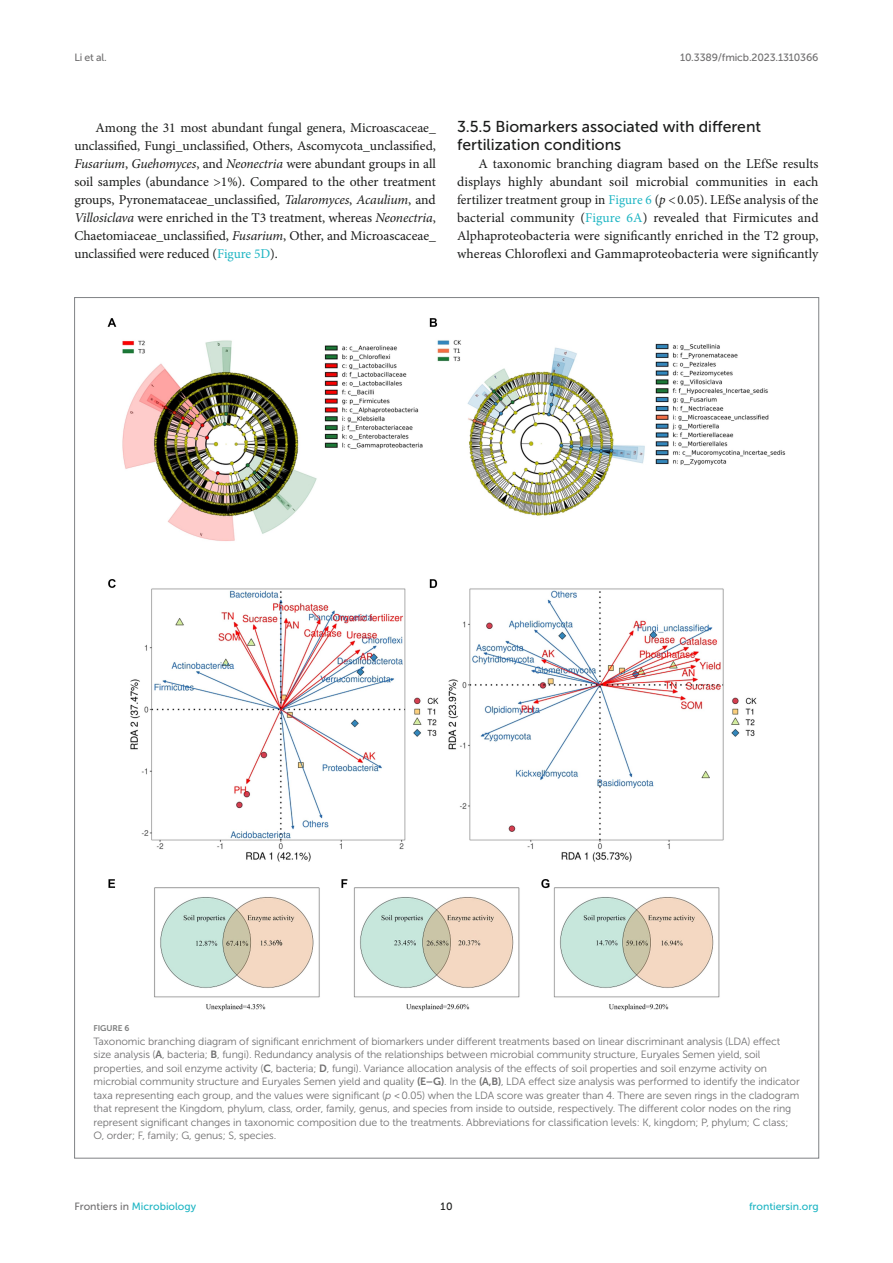
<style>
.page{position:relative;width:893px;height:1263px;background:#fff}
.page>*{position:absolute;margin:0;border:0;box-sizing:border-box;transform-origin:0 0}
.HEAD_3{font:15.75px/18px "Museo Sans 500";color:#1b1c1b}
.TEXT{font:13.5px/18px "Minion Pro";letter-spacing:-.005em;color:#1b1c1b;text-align:justify}
.TEXT_FLUSH{font:13.5px/18px "Minion Pro";letter-spacing:.005em;color:#1b1c1b;text-align:justify}
.FIG_LEG{font:10.5px/13.5px "Museo Sans 300";letter-spacing:-.01em;color:#706f70}
.t1{font:10.5px "Museo Sans 500";color:#1db5c3}
.t2{font:10.5px "Museo Sans 500";letter-spacing:-.015em;color:#706f70}
.t3{font:10.5px "Museo Sans 500";color:#1b1c1b}
.FIG_HD{font:8.25px "Museo Sans 700";letter-spacing:-.01em;color:#7e7f7f}
.s1{font-style:italic}
.s2{color:#1db5c3}
.s3{font-family:"Museo Sans 700"}
.s4{color:#706f70}
</style>
<div class="page">
<img style="left:107px;top:318px;width:679px;height:693px">
<p class="t2" style="left:74px;top:51px;width:34px">Li et al.</p>
<p class="t2" style="left:680px;top:51px;width:140px">10.3389/fmicb.2023.1310366</p>
<p class="TEXT" style="left:74px;top:119px;width:363px;text-indent:21px">Among the 31 most abundant fungal genera, Microascaceae_ unclassified, Fungi_unclassified, Others, Ascomycota_unclassified, <span class="s1">Fusarium</span>, <span class="s1">Guehomyces</span>, and <span class="s1">Neonectria</span> were abundant groups in all soil samples (abundance &gt;1%). Compared to the other treatment groups, Pyronemataceae_unclassified, <span class="s1">Talaromyces</span>, <span class="s1">Acaulium</span>, and <span class="s1">Villosiclava</span> were enriched in the T3 treatment, whereas <span class="s1">Neonectria</span>, Chaetomiaceae_unclassified, <span class="s1">Fusarium</span>, Other, and Microascaceae_ unclassified were reduced (<span class="s2">Figure 5D</span>).</p>
<p class="HEAD_3" style="left:457px;top:118px;width:306px">3.5.5 Biomarkers associated with different fertilization conditions</p>
<p class="TEXT_FLUSH" style="left:457px;top:155px;width:363px;text-indent:21px">A taxonomic branching diagram based on the LEfSe results displays highly abundant soil microbial communities in each fertilizer treatment group in <span class="s2">Figure 6</span> (<span class="s1">p</span> &lt;0.05). LEfSe analysis of the bacterial community (<span class="s2">Figure 6A</span>) revealed that Firmicutes and Alphaproteobacteria were significantly enriched in the T2 group, whereas Chloroflexi and Gammaproteobacteria were significantly</p>
<p class="FIG_HD" style="left:94px;top:1024px;width:37px">FIGURE 6</p>
<p class="FIG_LEG" style="left:94px;top:1034px;width:708px">Taxonomic branching diagram of significant enrichment of biomarkers under different treatments based on linear discriminant analysis (LDA) effect size analysis (<span class="s3">A</span>, bacteria; <span class="s3">B</span>, fungi). Redundancy analysis of the relationships between microbial community structure, Euryales Semen yield, soil properties, and soil enzyme activity (<span class="s3">C</span>, bacteria; <span class="s3">D</span>, fungi). Variance allocation analysis of the effects of soil properties and soil enzyme activity on microbial community structure and Euryales Semen yield and quality <span class="s3">(E–G)</span>. In the <span class="s3">(A,B)</span>, LDA effect size analysis was performed to identify the indicator taxa representing each group, and the values were significant (<span class="s1">p</span> &lt; 0.05) when the LDA score was greater than 4. There are seven rings in the cladogram that represent the Kingdom, phylum, class, order, family, genus, and species from inside to outside, respectively. The different color nodes on the ring represent significant changes in taxonomic composition due to the treatments. Abbreviations for classification levels: K, kingdom; P, phylum; C class; O, order; F, family; G, genus; S, species.</p>
<p class="t1" style="left:74px;top:1200px;width:123px"><span class="s4">Frontiers in</span> Microbiology</p>
<p class="t3" style="left:440px;top:1200px;width:14px">10</p>
<p class="t1" style="left:749px;top:1200px;width:71px">frontiersin.org</p>
</div>
